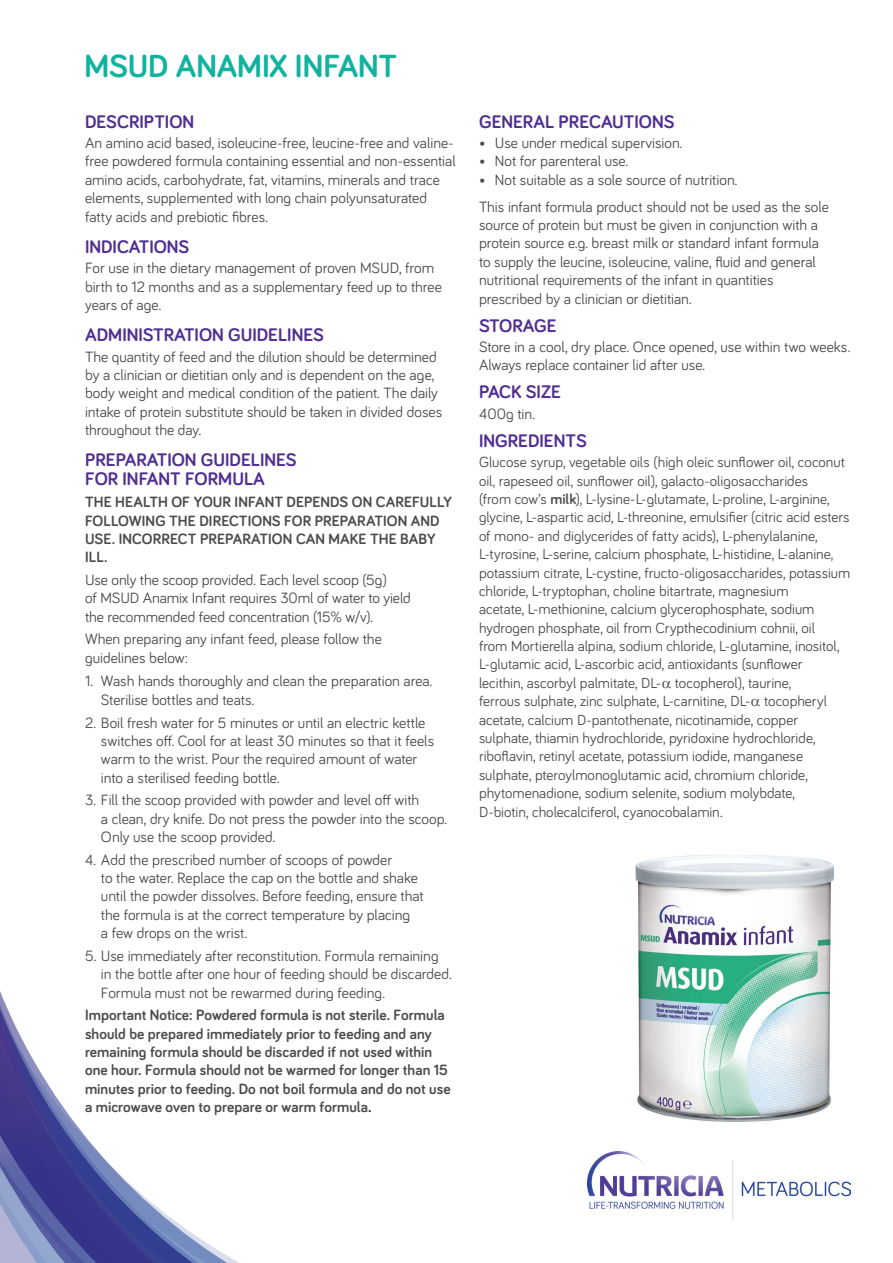
<style>
.page{position:relative;width:893px;height:1263px;background:#fff}
.page>*{position:absolute;margin:0;border:0;box-sizing:border-box;transform-origin:0 0}
.t1{font:700 33px "Bariol";letter-spacing:-.005em;color:#12b39e}
.t2{font:700 18.75px/18.3px "Bariol";color:#502e92}
.t3{font:15.3px/18.3px "Bariol";color:#4b4c4d}
.t4{font:700 15.3px/18.3px "Bariol";letter-spacing:.005em;color:#4b4c4d}
.t5{font:15px/18.5px "Bariol";color:#4b4c4d}
.s1{color:#231f20}
.s2{font-weight:700}
</style>
<div class="page">
<img style="left:587px;top:1151px;width:263px;height:68px">
<svg style="left:0;top:991px;width:240px;height:272px"></svg>
<img style="left:635px;top:855px;width:199px;height:267px">
<h1 class="t1" style="left:85px;top:43px;width:314px">MSUD ANAMIX INFANT</h1>
<p class="t2" style="left:85px;top:111px;width:111px">DESCRIPTION</p>
<p class="t3" style="left:85px;top:133px;width:372px">An amino acid based, isoleucine-free, leucine-free and valine&shy;free powdered formula containing essential and non-essential amino acids, carbohydrate, fat, vitamins, minerals and trace elements, supplemented with long chain polyunsaturated fatty acids and prebiotic fibres.</p>
<p class="t2" style="left:85px;top:237px;width:106px">INDICATIONS</p>
<p class="t3" style="left:85px;top:258px;width:358px">For use in the dietary management of proven MSUD, from birth to 12 months and as a supplementary feed up to three years of age.</p>
<p class="t2" style="left:85px;top:325px;width:240px">ADMINISTRATION GUIDELINES</p>
<p class="t3" style="left:85px;top:347px;width:359px">The quantity of feed and the dilution should be determined by a clinician or dietitian only and is dependent on the age, body weight and medical condition of the patient. The daily intake of protein substitute should be taken in divided doses throughout the day.</p>
<p class="t2" style="left:85px;top:450px;width:213px">PREPARATION GUIDELINES<br>FOR INFANT FORMULA</p>
<p class="t4" style="left:85px;top:492px;width:368px">THE HEALTH OF YOUR INFANT DEPENDS ON CAREFULLY FOLLOWING THE DIRECTIONS FOR PREPARATION AND USE. INCORRECT PREPARATION CAN MAKE THE BABY ILL.</p>
<p class="t3" style="left:85px;top:570px;width:327px">Use only the scoop provided. Each level scoop (5g)<br>of MSUD Anamix Infant requires 30ml of water to yield the recommended feed concentration (15% w/v).</p>
<p class="t3" style="left:85px;top:629px;width:298px">When preparing any infant feed, please follow the guidelines below:</p>
<p class="t3" style="left:101px;top:671px;width:333px;text-indent:-16px">1. Wash hands thoroughly and clean the preparation area.<br>Sterilise bottles and teats.</p>
<p class="t3" style="left:101px;top:712px;width:335px;text-indent:-16px">2. Boil fresh water for 5 minutes or until an electric kettle switches off. Cool for at least 30 minutes so that it feels warm to the wrist. Pour the required amount of water into a sterilised feeding bottle.</p>
<p class="t3" style="left:101px;top:790px;width:348px;text-indent:-16px">3. Fill the scoop provided with powder and level off with<br>a clean, dry knife. Do not press the powder into the scoop.<br>Only use the scoop provided.</p>
<p class="t3" style="left:101px;top:850px;width:324px;text-indent:-16px">4. Add the prescribed number of scoops of powder<br>to the water. Replace the cap on the bottle and shake until the powder dissolves. Before feeding, ensure that the formula is at the correct temperature by placing<br>a few drops on the wrist.</p>
<p class="t3" style="left:101px;top:946px;width:352px;text-indent:-16px">5. Use immediately after reconstitution. Formula remaining in the bottle after one hour of feeding should be discarded.<br>Formula must not be rewarmed during feeding.</p>
<p class="t4" style="left:85px;top:1005px;width:367px">Important Notice: Powdered formula is not sterile. Formula should be prepared immediately prior to feeding and any remaining formula should be discarded if not used within one hour. Formula should not be warmed for longer than 15 minutes prior to feeding. Do not boil formula and do not use a microwave oven to prepare or warm formula<span class="s1">.</span></p>
<p class="t2" style="left:479px;top:111px;width:197px">GENERAL PRECAUTIONS</p>
<p class="t3" style="left:479px;top:133px;width:205px">• Use under medical supervision.</p>
<p class="t3" style="left:479px;top:151px;width:151px">• Not for parenteral use.</p>
<p class="t3" style="left:479px;top:166px;width:351px;line-height:26.8px">• Not suitable as a sole source of nutrition.<br>This infant formula product should not be used as the sole</p>
<p class="t3" style="left:479px;top:215px;width:341px">source of protein but must be given in conjunction with a protein source e.g. breast milk or standard infant formula to supply the leucine, isoleucine, valine, fluid and general nutritional requirements of the infant in quantities prescribed by a clinician or dietitian.</p>
<p class="t2" style="left:479px;top:315px;width:79px">STORAGE</p>
<p class="t3" style="left:479px;top:337px;width:373px">Store in a cool, dry place. Once opened, use within two weeks.<br>Always replace container lid after use.</p>
<p class="t2" style="left:479px;top:382px;width:83px">PACK SIZE</p>
<p class="t3" style="left:479px;top:404px;width:57px">400g tin.</p>
<p class="t2" style="left:479px;top:431px;width:109px">INGREDIENTS</p>
<p class="t5" style="left:479px;top:452px;width:373px">Glucose syrup, vegetable oils (high oleic sunflower oil, coconut oil, rapeseed oil, sunflower oil), galacto-oligosaccharides<br>(from cow’s <span class="s2">milk</span>), L-lysine-L-glutamate, L-proline, L-arginine, glycine, L-aspartic acid, L-threonine, emulsifier (citric acid esters of mono- and diglycerides of fatty acids), L-phenylalanine, L-tyrosine, L-serine, calcium phosphate, L-histidine, L-alanine, potassium citrate, L-cystine, fructo-oligosaccharides, potassium chloride, L-tryptophan, choline bitartrate, magnesium<br>acetate, L-methionine, calcium glycerophosphate, sodium hydrogen phosphate, oil from Crypthecodinium cohnii, oil<br>from Mortierella alpina, sodium chloride, L-glutamine, inositol, L-glutamic acid, L-ascorbic acid, antioxidants (sunflower lecithin, ascorbyl palmitate, DL- tocopherol), taurine,<br>ferrous sulphate, zinc sulphate, L-carnitine, DL- tocopheryl acetate, calcium D-pantothenate, nicotinamide, copper sulphate, thiamin hydrochloride, pyridoxine hydrochloride, riboflavin, retinyl acetate, potassium iodide, manganese sulphate, pteroylmonoglutamic acid, chromium chloride, phytomenadione, sodium selenite, sodium molybdate,<br>D-biotin, cholecalciferol, cyanocobalamin.</p>
</div>
